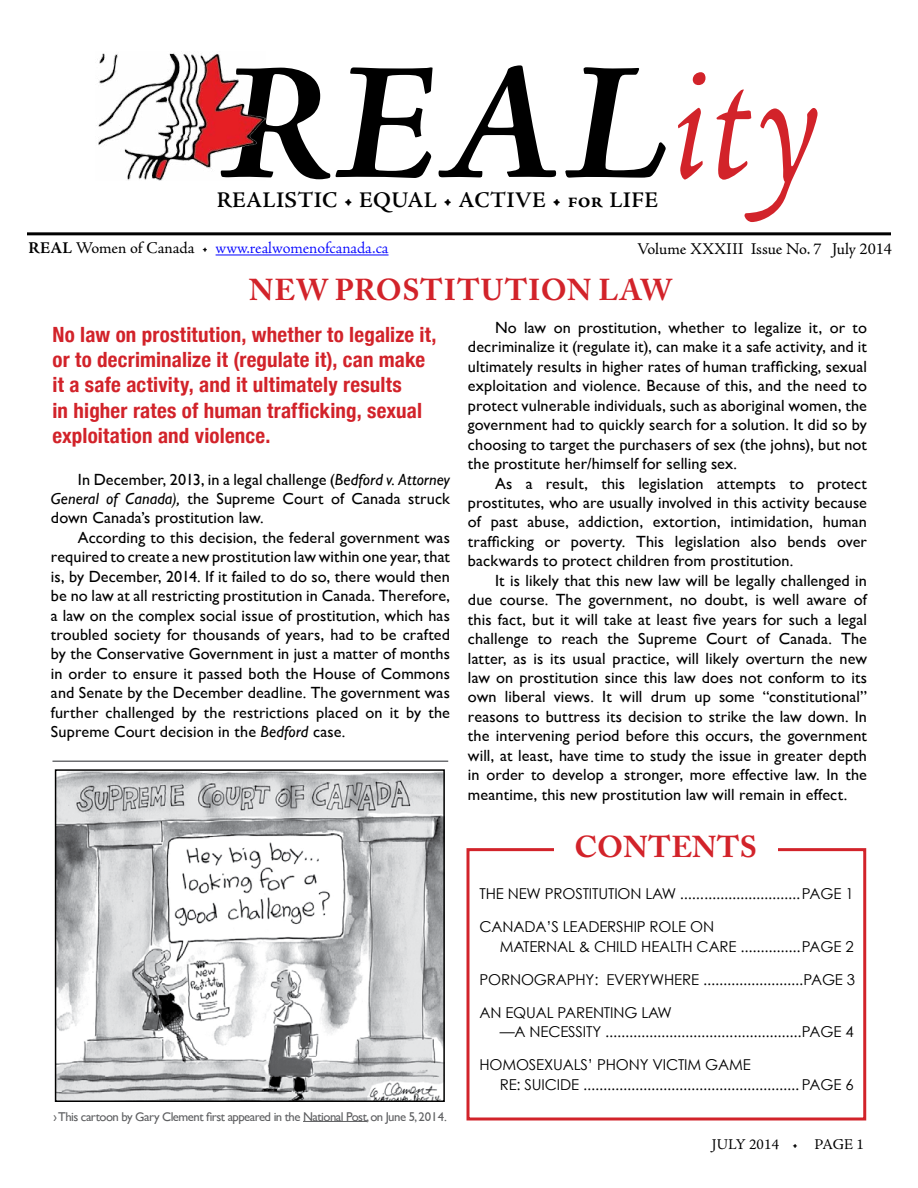
<style>
.page{position:relative;width:918px;height:1188px;background:#fff}
.page>*{position:absolute;margin:0;border:0;box-sizing:border-box;transform-origin:0 0}
.t1{font:italic 700 169.5px "Adobe Jenson Pro";color:#000}
.t2{font:700 30px "Adobe Caslon Pro";letter-spacing:.035em;color:#d2232a}
.t3{font:600 22.5px "Adobe Jenson Pro";letter-spacing:.015em;color:#000}
.t4{font:700 condensed 21px/25.2px "Helvetica Neue";letter-spacing:.01em;color:#d2232a}
.t5{font:300 16.5px "Adobe Jenson Pro";letter-spacing:-.005em;color:#00f}
.t6{font:16.5px "Adobe Jenson Pro";letter-spacing:-.005em;color:#000}
.t7{font:16.2px/19.5px "Gill Sans";letter-spacing:.005em;color:#000;text-align:justify}
.t8{font:15px/19.5px "Century Gothic";letter-spacing:-.01em;color:#000}
.t9{font:15px "Adobe Jenson Pro";letter-spacing:.005em;color:#000}
.t10{font:12.75px "Gill Sans";letter-spacing:-.04em;color:#5f6062}
.s1{font-weight:300;color:#d2232a}
.s2{font-weight:700;color:#000}
.s3{font-weight:400;color:#000}
.s4{color:#000}
.s5{font-style:italic}
</style>
<div class="page">
<img style="left:98px;top:53px;width:168px;height:128px">
<hr style="left:27px;top:232px;width:864px;height:3px;background:#000">
<hr style="left:216px;top:255px;width:173px;height:1px;background:#00f">
<svg style="left:466px;top:848px;width:401px;height:273px"></svg>
<div style="left:554px;top:835px;width:224px;height:34px;background:#fff"></div>
<hr style="left:303px;top:1121px;width:64px;height:1px;background:#5f6062">
<img style="left:58px;top:772px;width:384px;height:327px">
<div style="left:55px;top:769px;width:390px;height:333px;border:2px solid #000"></div>
<hr style="left:52px;top:760px;width:396px;height:2px;background:#6d6e71">
<h1 class="t1" style="left:219px;top:28px;width:603px">REAL<span class="s1">ity</span></h1>
<p class="t5" style="left:29px;top:239px;width:361px"><span class="s2">Real</span> <span class="s3">Women of Canada</span> <span class="s4">•</span> www.realwomenofcanada.ca</p>
<p class="t6" style="left:637px;top:239px;width:256px">Volume XXXIII Issue No. 7 July 2014</p>
<h3 class="t3" style="left:217px;top:187px;width:443px">REALISTIC • EQUAL • ACTIVE • FOR LIFE</h3>
<h2 class="t2" style="left:249px;top:272px;width:424px">NEW PROSTITUTION LAW</h2>
<p class="t4" style="left:52px;top:320px;width:386px">No law on prostitution, whether to legalize it, or to decriminalize it (regulate it), can make it a safe activity, and it ultimately results<br>in higher rates of human trafficking, sexual exploitation and violence.</p>
<p class="t7" style="left:468px;top:318px;width:401px;text-indent:27px">No law on prostitution, whether to legalize it, or to decriminalize it (regulate it), can make it a safe activity, and it ultimately results in higher rates of human trafficking, sexual exploitation and violence. Because of this, and the need to protect vulnerable individuals, such as aboriginal women, the government had to quickly search for a solution. It did so by choosing to target the purchasers of sex (the johns), but not the prostitute her/himself for selling sex.</p>
<p class="t7" style="left:468px;top:473px;width:401px;text-indent:27px">As a result, this legislation attempts to protect prostitutes, who are usually involved in this activity because of past abuse, addiction, extortion, intimidation, human trafficking or poverty. This legislation also bends over backwards to protect children from prostitution.</p>
<p class="t7" style="left:468px;top:570px;width:401px;text-indent:27px">It is likely that this new law will be legally challenged in due course. The government, no doubt, is well aware of this fact, but it will take at least five years for such a legal challenge to reach the Supreme Court of Canada. The latter, as is its usual practice, will likely overturn the new law on prostitution since this law does not conform to its own liberal views. It will drum up some “constitutional” reasons to buttress its decision to strike the law down. In the intervening period before this occurs, the government will, at least, have time to study the issue in greater depth in order to develop a stronger, more effective law. In the meantime, this new prostitution law will remain in effect.</p>
<p class="t7" style="left:51px;top:469px;width:400px;text-indent:27px">In December, 2013, in a legal challenge (<span class="s5">Bedford v. Attorney General of Canada),</span> the Supreme Court of Canada struck down Canada’s prostitution law.</p>
<p class="t7" style="left:51px;top:527px;width:401px;text-indent:27px">According to this decision, the federal government was required to create a new prostitution law within one year, that is, by December, 2014. If it failed to do so, there would then be no law at all restricting prostitution in Canada. Therefore, a law on the complex social issue of prostitution, which has troubled society for thousands of years, had to be crafted by the Conservative Government in just a matter of months in order to ensure it passed both the House of Commons and Senate by the December deadline. The government was further challenged by the restrictions placed on it by the Supreme Court decision in the <span class="s5">Bedford</span> case.</p>
<h2 class="t2" style="left:575px;top:829px;width:46px">CONTENTS</h2>
<p class="t10" style="left:53px;top:1109px;width:395px">› This cartoon by Gary Clement first appeared in the National Post, on June 5, 2014.</p>
<p class="t8" style="left:479px;top:884px;width:376px">THE NEW PROSTITUTION LAW ..............................PAGE 1</p>
<p class="t8" style="left:500px;top:917px;width:355px;text-indent:-20px">CANADA’S LEADERSHIP ROLE ON<br>MATERNAL &amp; CHILD HEALTH CARE ...............PAGE 2</p>
<p class="t8" style="left:479px;top:969px;width:377px">PORNOGRAPHY: EVERYWHERE .........................PAGE 3</p>
<p class="t8" style="left:500px;top:1002px;width:355px;text-indent:-20px">AN EQUAL PARENTIN G LAW<br>—A NECESSITY .................................................PAGE 4</p>
<p class="t8" style="left:500px;top:1055px;width:355px;text-indent:-20px">HOMOSEXUALS’ PHONY VICTIM GAME<br>RE: SUICIDE ...................................................... PAGE 6</p>
<p class="t9" style="left:712px;top:1136px;width:153px">July 2014 • Page 1</p>
</div>
